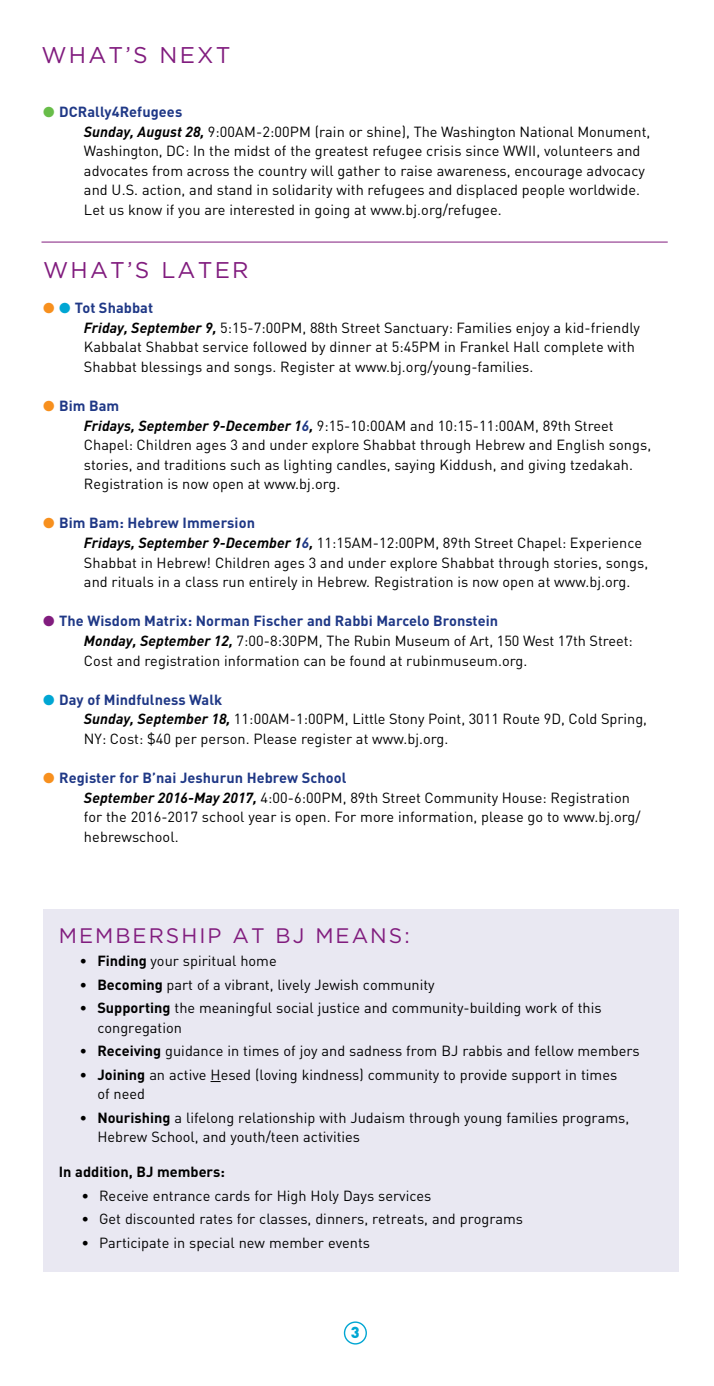
<style>
.page{position:relative;width:714px;height:1386px;background:#fff}
.page>*{position:absolute;margin:0;border:0;box-sizing:border-box;transform-origin:0 0}
.t1{font:22.75px "Gotham";letter-spacing:.095em;color:#811c7e}
.t2{font:21px "Gotham";letter-spacing:.095em;color:#811c7e}
.t3{font:900 15.75px "DIN";color:#00a6d3}
.t4{font:14.53px/19.6px "DIN";color:#000}
.t5{font:700 14.53px "DIN";color:#000}
.s1{color:#68bd49}
.s2{font-weight:700;color:#1f3886}
.s3{font-weight:700;font-style:italic}
.s4{color:#f7901e}
.s5{color:#00a6d3}
.s6{font-weight:700;font-style:italic;color:#1f3886}
.s7{color:#811c7e}
.s8{font-weight:700}
</style>
<div class="page">
<div style="left:344px;top:1321px;width:23px;height:24px;border:1px solid #00a6d3;border-radius:50%"></div>
<div style="left:43px;top:909px;width:635px;height:363px;background:#e9e8f2"></div>
<hr style="left:42px;top:242px;width:626px;height:1px;background:#811c7e">
<h1 class="t1" style="left:42px;top:42px;width:191px">WHAT’S NEXT</h1>
<p class="t4" style="left:84px;top:102px;width:568px;text-indent:-41px"><span class="s1">●</span> <span class="s2">DCRally4Refugees<br></span><span class="s3">Sunday, August 28,</span> 9:00AM-2:00PM (rain or shine), The Washington National Monument, Washington, DC: In the midst of the greatest refugee crisis since WWII, volunteers and advocates from across the country will gather to raise awareness, encourage advocacy and U.S. action, and stand in solidarity with refugees and displaced people worldwide.<br>Let us know if you are interested in going at www.bj.org/refugee.</p>
<h1 class="t1" style="left:43px;top:257px;width:207px">WHAT’S LATER</h1>
<p class="t4" style="left:84px;top:298px;width:558px;text-indent:-41px"><span class="s4">●</span> <span class="s5">●</span> <span class="s2">Tot Shabbat<br></span><span class="s3">Friday, September 9,</span> 5:15-7:00PM, 88th Street Sanctuary: Families enjoy a kid-friendly Kabbalat Shabbat service followed by dinner at 5:45PM in Frankel Hall complete with Shabbat blessings and songs. Register at www.bj.org/young-families.</p>
<p class="t4" style="left:84px;top:396px;width:569px;text-indent:-41px"><span class="s4">●</span> <span class="s2">Bim Bam<br></span><span class="s3">Fridays, September 9-December 1</span><span class="s6">6</span><span class="s3">,</span> 9:15-10:00AM and 10:15-11:00AM, 89th Street Chapel: Children ages 3 and under explore Shabbat through Hebrew and English songs, stories, and traditions such as lighting candles, saying Kiddush, and giving tzedakah.<br>Registration is now open at www.bj.org.</p>
<p class="t4" style="left:84px;top:513px;width:566px;text-indent:-41px"><span class="s4">●</span> <span class="s2">Bim Bam: Hebrew Immersion<br></span><span class="s3">Fridays, September 9-December 1</span><span class="s6">6</span><span class="s3">,</span> 11:15AM-12:00PM, 89th Street Chapel: Experience Shabbat in Hebrew! Children ages 3 and under explore Shabbat through stories, songs, and rituals in a class run entirely in Hebrew. Registration is now open at www.bj.org.</p>
<p class="t4" style="left:84px;top:611px;width:550px;text-indent:-41px"><span class="s7">●</span> <span class="s2">The Wisdom Matrix: Norman Fischer and Rabbi Marcelo Bronstein<br></span><span class="s3">Monday, September 12,</span> 7:00-8:30PM, The Rubin Museum of Art, 150 West 17th Street:<br>Cost and registration information can be found at rubinmuseum.org.</p>
<p class="t4" style="left:84px;top:690px;width:565px;text-indent:-41px"><span class="s5">●</span> <span class="s2">Day of Mindfulness Walk<br></span><span class="s3">Sunday, September 18,</span> 11:00AM-1:00PM, Little Stony Point, 3011 Route 9D, Cold Spring,<br>NY: Cost: $40 per person. Please register at www.bj.org.</p>
<p class="t4" style="left:84px;top:768px;width:558px;text-indent:-41px"><span class="s4">●</span> <span class="s2">Register for B’nai Jeshurun Hebrew School<br></span><span class="s3">September 2016-May 2017,</span> 4:00-6:00PM, 89th Street Community House: Registration for the 2016-2017 school year is open. For more information, please go to www.bj.org/ hebrewschool.</p>
<h2 class="t2" style="left:59px;top:924px;width:352px">MEMBERSHIP AT BJ MEANS:</h2>
<p class="t4" style="left:80px;top:951px;width:198px"><span class="s8">• Finding</span> your spiritual home</p>
<p class="t4" style="left:80px;top:974px;width:356px"><span class="s8">• Becoming</span> part of a vibrant, lively Jewish community</p>
<p class="t4" style="left:97px;top:998px;width:506px;text-indent:-18px"><span class="s8">• Supporting</span> the meaningful social justice and community-building work of this congregation</p>
<p class="t4" style="left:80px;top:1041px;width:561px"><span class="s8">• Receiving</span> guidance in times of joy and sadness from BJ rabbis and fellow members</p>
<p class="t4" style="left:97px;top:1064px;width:521px;text-indent:-18px"><span class="s8">• Joining</span> an active Hesed (loving kindness) community to provide support in times of need</p>
<p class="t4" style="left:97px;top:1107px;width:533px;text-indent:-18px"><span class="s8">• Nourishing</span> a lifelong relationship with Judaism through young families programs,<br>Hebrew School, and youth/teen activities</p>
<p class="t5" style="left:59px;top:1163px;width:168px">In addition, BJ members:</p>
<p class="t4" style="left:82px;top:1186px;width:351px">• Receive entrance cards for High Holy Days services</p>
<p class="t4" style="left:82px;top:1209px;width:443px">• Get discounted rates for classes, dinners, retreats, and programs</p>
<p class="t4" style="left:82px;top:1232px;width:290px">• Participate in special new member events</p>
<p class="t3" style="left:351px;top:1322px;width:10px">3</p>
</div>
